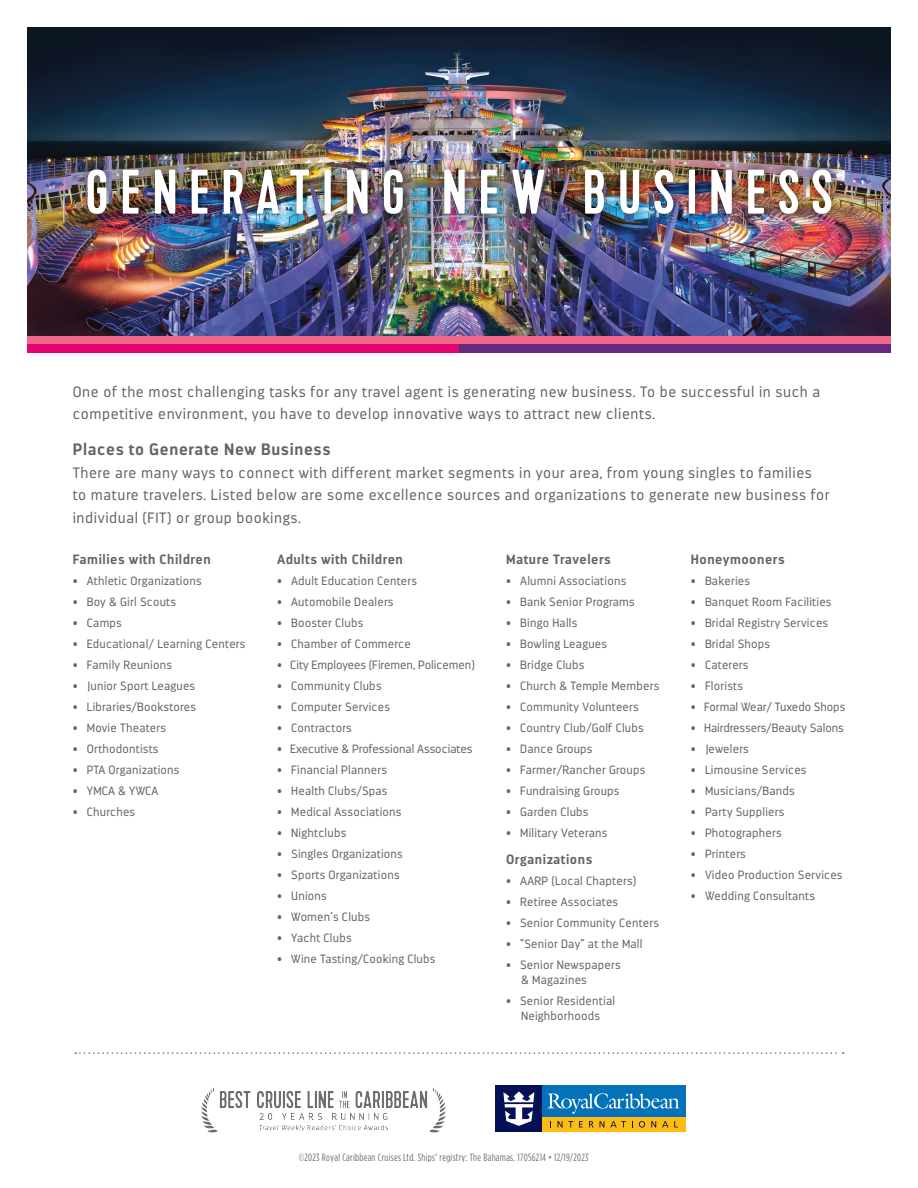
<style>
.page{position:relative;width:918px;height:1188px;background:#fff}
.page>*{position:absolute;margin:0;border:0;box-sizing:border-box;transform-origin:0 0}
.t1{font:62.85px "Kapra";letter-spacing:.2em;color:#fff}
.t2{font:700 16.5px "Darwin";letter-spacing:.04em;color:#636366}
.t3{font:300 15px/22.5px "Darwin";letter-spacing:.04em;color:#636366}
.t4{font:700 13.5px "Darwin";letter-spacing:.04em;color:#636366}
.t5{font:300 12px/15px "Darwin";letter-spacing:.02em;color:#636366}
.t6{font:300 12px "Darwin";color:#636366}
.t7{font:10.5px "Gotham Condensed";letter-spacing:.03em;color:#6c6d70}
</style>
<div class="page">
<div style="left:496px;top:1085px;width:190px;height:46px;background:#0372bb"></div>
<div style="left:496px;top:1085px;width:46px;height:46px;background:#041156"></div>
<div style="left:542px;top:1117px;width:144px;height:14px;background:#fdbc12"></div>
<svg style="left:558px;top:1121px;width:15px;height:6px"></svg>
<svg style="left:579px;top:1121px;width:4px;height:6px"></svg>
<svg style="left:589px;top:1121px;width:5px;height:6px"></svg>
<svg style="left:600px;top:1121px;width:4px;height:6px"></svg>
<svg style="left:610px;top:1121px;width:16px;height:6px"></svg>
<svg style="left:639px;top:1121px;width:6px;height:7px"></svg>
<svg style="left:651px;top:1121px;width:5px;height:6px"></svg>
<svg style="left:662px;top:1121px;width:6px;height:6px"></svg>
<svg style="left:674px;top:1121px;width:4px;height:6px"></svg>
<svg style="left:503px;top:1091px;width:31px;height:35px"></svg>
<svg style="left:547px;top:1093px;width:133px;height:21px"></svg>
<svg style="left:75px;top:1052px;width:769px;height:2px"></svg>
<img style="left:27px;top:27px;width:864px;height:309px">
<img style="left:78px;top:160px;width:763px;height:63px">
<div style="left:27px;top:336px;width:864px;height:9px;background:#f1668b"></div>
<div style="left:27px;top:345px;width:432px;height:8px;background:#e4036f"></div>
<div style="left:459px;top:345px;width:432px;height:8px;background:#642a7d"></div>
<img style="left:201px;top:1088px;width:245px;height:45px">
<h1 class="t1" style="left:86px;top:156px;width:748px">GENERATING NEW BUSINESS</h1>
<p class="t3" style="left:73px;top:380px;width:749px">One of the most challenging tasks for any travel agent is generating new business. To be successful in such a competitive environment, you have to develop innovative ways to attract new clients.</p>
<h2 class="t2" style="left:73px;top:439px;width:259px">Places to Generate New Business</h2>
<p class="t3" style="left:73px;top:461px;width:758px">There are many ways to connect with different market segments in your area, from young singles to families<br>to mature travelers. Listed below are some excellence sources and organizations to generate new business for individual (FIT) or group bookings.</p>
<p class="t4" style="left:73px;top:551px;width:140px">Families with Children</p>
<p class="t5" style="left:73px;top:574px;width:131px">• Athletic Organizations</p>
<p class="t5" style="left:73px;top:595px;width:105px">• Boy &amp; Girl Scouts</p>
<p class="t5" style="left:73px;top:616px;width:51px">• Camps</p>
<p class="t5" style="left:73px;top:637px;width:174px">• Educational/ Learning Centers</p>
<p class="t5" style="left:73px;top:658px;width:101px">• Family Reunions</p>
<p class="t5" style="left:73px;top:679px;width:124px">• Junior Sport Leagues</p>
<p class="t5" style="left:73px;top:700px;width:125px">• Libraries/Bookstores</p>
<p class="t5" style="left:73px;top:721px;width:95px">• Movie Theaters</p>
<p class="t5" style="left:73px;top:742px;width:87px">• Orthodontists</p>
<p class="t5" style="left:73px;top:763px;width:108px">• PTA Organizations</p>
<p class="t5" style="left:73px;top:784px;width:87px">• YMCA &amp; YWCA</p>
<p class="t5" style="left:73px;top:805px;width:64px">• Churches</p>
<p class="t4" style="left:277px;top:551px;width:127px">Adults with Children</p>
<p class="t5" style="left:277px;top:574px;width:141px">• Adult Education Centers</p>
<p class="t5" style="left:277px;top:595px;width:118px">• Automobile Dealers</p>
<p class="t5" style="left:277px;top:616px;width:88px">• Booster Clubs</p>
<p class="t5" style="left:277px;top:637px;width:135px">• Chamber of Commerce</p>
<p class="t6" style="left:277px;top:658px;width:199px">• City Employees (Firemen, Policemen)</p>
<p class="t5" style="left:277px;top:679px;width:106px">• Community Clubs</p>
<p class="t5" style="left:277px;top:700px;width:114px">• Computer Services</p>
<p class="t5" style="left:277px;top:721px;width:76px">• Contractors</p>
<p class="t6" style="left:277px;top:742px;width:197px">• Executive &amp; Professional Associates</p>
<p class="t5" style="left:277px;top:763px;width:111px">• Financial Planners</p>
<p class="t5" style="left:277px;top:784px;width:112px">• Health Clubs/Spas</p>
<p class="t5" style="left:277px;top:805px;width:126px">• Medical Associations</p>
<p class="t5" style="left:277px;top:826px;width:71px">• Nightclubs</p>
<p class="t5" style="left:277px;top:847px;width:127px">• Singles Organizations</p>
<p class="t5" style="left:277px;top:868px;width:124px">• Sports Organizations</p>
<p class="t5" style="left:277px;top:889px;width:51px">• Unions</p>
<p class="t5" style="left:277px;top:910px;width:94px">• Women’s Clubs</p>
<p class="t5" style="left:277px;top:931px;width:76px">• Yacht Clubs</p>
<p class="t5" style="left:277px;top:952px;width:160px">• Wine Tasting/Cooking Clubs</p>
<p class="t4" style="left:506px;top:551px;width:106px">Mature Travelers</p>
<p class="t5" style="left:506px;top:574px;width:122px">• Alumni Associations</p>
<p class="t5" style="left:506px;top:595px;width:130px">• Bank Senior Programs</p>
<p class="t5" style="left:506px;top:616px;width:73px">• Bingo Halls</p>
<p class="t5" style="left:506px;top:637px;width:102px">• Bowling Leagues</p>
<p class="t5" style="left:506px;top:658px;width:80px">• Bridge Clubs</p>
<p class="t5" style="left:506px;top:679px;width:155px">• Church &amp; Temple Members</p>
<p class="t5" style="left:506px;top:700px;width:134px">• Community Volunteers</p>
<p class="t5" style="left:506px;top:721px;width:139px">• Country Club/Golf Clubs</p>
<p class="t5" style="left:506px;top:742px;width:88px">• Dance Groups</p>
<p class="t5" style="left:506px;top:763px;width:141px">• Farmer/Rancher Groups</p>
<p class="t5" style="left:506px;top:784px;width:115px">• Fundraising Groups</p>
<p class="t5" style="left:506px;top:805px;width:84px">• Garden Clubs</p>
<p class="t5" style="left:506px;top:826px;width:103px">• Military Veterans</p>
<p class="t4" style="left:506px;top:851px;width:88px">Organizations</p>
<p class="t5" style="left:506px;top:874px;width:132px">• AARP (Local Chapters)</p>
<p class="t5" style="left:506px;top:895px;width:114px">• Retiree Associates</p>
<p class="t5" style="left:506px;top:916px;width:155px">• Senior Community Centers</p>
<p class="t5" style="left:506px;top:937px;width:138px">• “Senior Day” at the Mall</p>
<p class="t5" style="left:521px;top:958px;width:101px;text-indent:-15px">• Senior Newspapers &amp; Magazines</p>
<p class="t5" style="left:506px;top:994px;width:111px;text-align:center">• Senior Residential<br>Neighborhoods</p>
<p class="t4" style="left:691px;top:551px;width:95px">Honeymooners</p>
<p class="t5" style="left:691px;top:574px;width:61px">• Bakeries</p>
<p class="t5" style="left:691px;top:595px;width:142px">• Banquet Room Facilities</p>
<p class="t5" style="left:691px;top:616px;width:139px">• Bridal Registry Services</p>
<p class="t5" style="left:691px;top:637px;width:81px">• Bridal Shops</p>
<p class="t5" style="left:691px;top:658px;width:59px">• Caterers</p>
<p class="t5" style="left:691px;top:679px;width:54px">• Florists</p>
<p class="t6" style="left:691px;top:700px;width:156px">• Formal Wear/ Tuxedo Shops</p>
<p class="t6" style="left:691px;top:721px;width:154px">• Hairdressers/Beauty Salons</p>
<p class="t5" style="left:691px;top:742px;width:60px">• Jewelers</p>
<p class="t5" style="left:691px;top:763px;width:117px">• Limousine Services</p>
<p class="t5" style="left:691px;top:784px;width:106px">• Musicians/Bands</p>
<p class="t5" style="left:691px;top:805px;width:95px">• Party Suppliers</p>
<p class="t5" style="left:691px;top:826px;width:92px">• Photographers</p>
<p class="t5" style="left:691px;top:847px;width:57px">• Printers</p>
<p class="t5" style="left:691px;top:868px;width:153px">• Video Production Services</p>
<p class="t5" style="left:691px;top:889px;width:126px">• Wedding Consultants</p>
<p class="t7" style="left:299px;top:1151px;width:291px">©2023 Royal Caribbean Cruises Ltd. Ships’ registry: The Bahamas. 17056214 • 12/19/2023</p>
</div>
